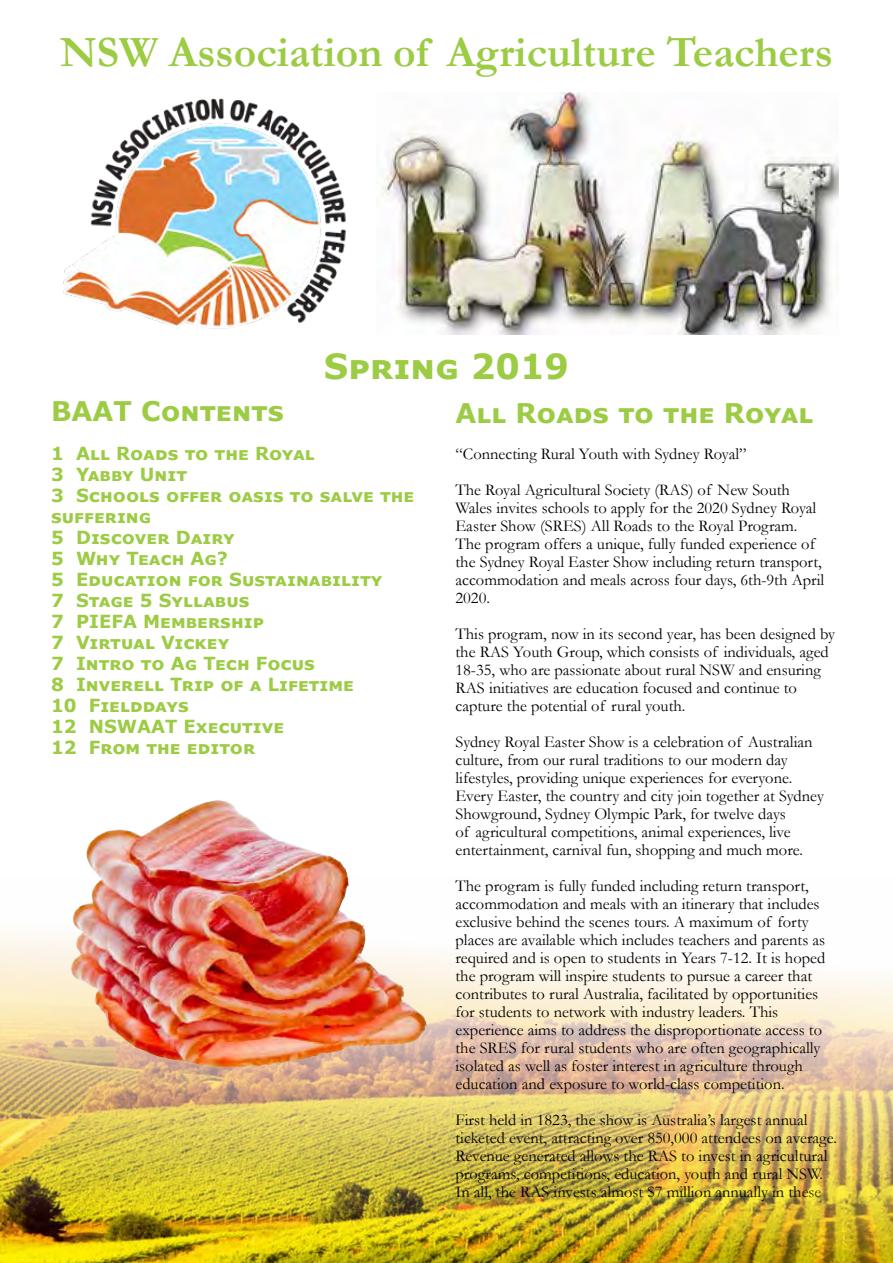
<style>
.page{position:relative;width:893px;height:1263px;background:#fff}
.page>*{position:absolute;margin:0;border:0;box-sizing:border-box;transform-origin:0 0}
.t1{font:700 43.5px "Garamond";color:#9ccb44}
.t2{font:700 34.5px "Verdana";color:#9ccb44}
.t3{font:700 27px "Verdana";color:#9ccb44}
.t4{font:700 18px/21px "Verdana";color:#9ccb44}
.t5{font:16.5px/18px "Garamond";color:#000}
</style>
<div class="page">
<img style="left:0;top:933px;width:893px;height:330px">
<img style="left:380px;top:93px;width:459px;height:241px">
<img style="left:63px;top:98px;width:283px;height:231px">
<img style="left:69px;top:800px;width:358px;height:267px">
<h1 class="t1" style="left:60px;top:23px;width:774px">NSW Association of Agriculture Teachers</h1>
<h2 class="t2" style="left:324px;top:342px;width:247px">Spring 2019</h2>
<h3 class="t3" style="left:455px;top:394px;width:359px">All Roads to the Royal</h3>
<p class="t5" style="left:455px;top:435px;width:336px;line-height:36px">“Connecting Rural Youth with Sydney Royal”<br>The Royal Agricultural Society (RAS) of New South</p>
<p class="t5" style="left:455px;top:498px;width:370px">Wales invites schools to apply for the 2020 Sydney Royal Easter Show (SRES) All Roads to the Royal Program.<br>The program offers a unique, fully funded experience of the Sydney Royal Easter Show including return transport, accommodation and meals across four days, 6th-9th April 2020.</p>
<p class="t5" style="left:455px;top:624px;width:381px">This program, now in its second year, has been designed by the RAS Youth Group, which consists of individuals, aged 18-35, who are passionate about rural NSW and ensuring RAS initiatives are education focused and continue to capture the potential of rural youth.</p>
<p class="t5" style="left:455px;top:732px;width:370px">Sydney Royal Easter Show is a celebration of Australian culture, from our rural traditions to our modern day lifestyles, providing unique experiences for everyone.<br>Every Easter, the country and city join together at Sydney Showground, Sydney Olympic Park, for twelve days<br>of agricultural competitions, animal experiences, live entertainment, carnival fun, shopping and much more.</p>
<p class="t5" style="left:455px;top:876px;width:371px">The program is fully funded including return transport, accommodation and meals with an itinerary that includes exclusive behind the scenes tours. A maximum of forty places are available which includes teachers and parents as required and is open to students in Years 7-12. It is hoped the program will inspire students to pursue a career that contributes to rural Australia, facilitated by opportunities for students to network with industry leaders. This experience aims to address the disproportionate access to the SRES for rural students who are often geographically isolated as well as foster interest in agriculture through education and exposure to world-class competition.</p>
<p class="t5" style="left:455px;top:1110px;width:383px">First held in 1823, the show is Australia’s largest annual ticketed event, attracting over 850,000 attendees on average.<br>Revenue generated allows the RAS to invest in agricultural programs, competitions, education, youth and rural NSW.<br>In all, the RAS invests almost $7 million annually in these</p>
<h3 class="t3" style="left:51px;top:392px;width:234px">BAAT Contents</h3>
<p class="t4" style="left:51px;top:442px;width:365px">1 All Roads to the Royal<br>3 Yabby Unit<br>3 Schools offer oasis to salve the suffering<br>5 Discover Dairy<br>5 Why Teach Ag?<br>5 Education for Sustainability<br>7 Stage 5 Syllabus<br>7 PIEFA Membership<br>7 Virtual Vickey<br>7 Intro to Ag Tech Focus<br>8 Inverell Trip of a Lifetime<br>10 Fielddays<br>12 NSWAAT Executive<br>12 From the editor</p>
</div>
